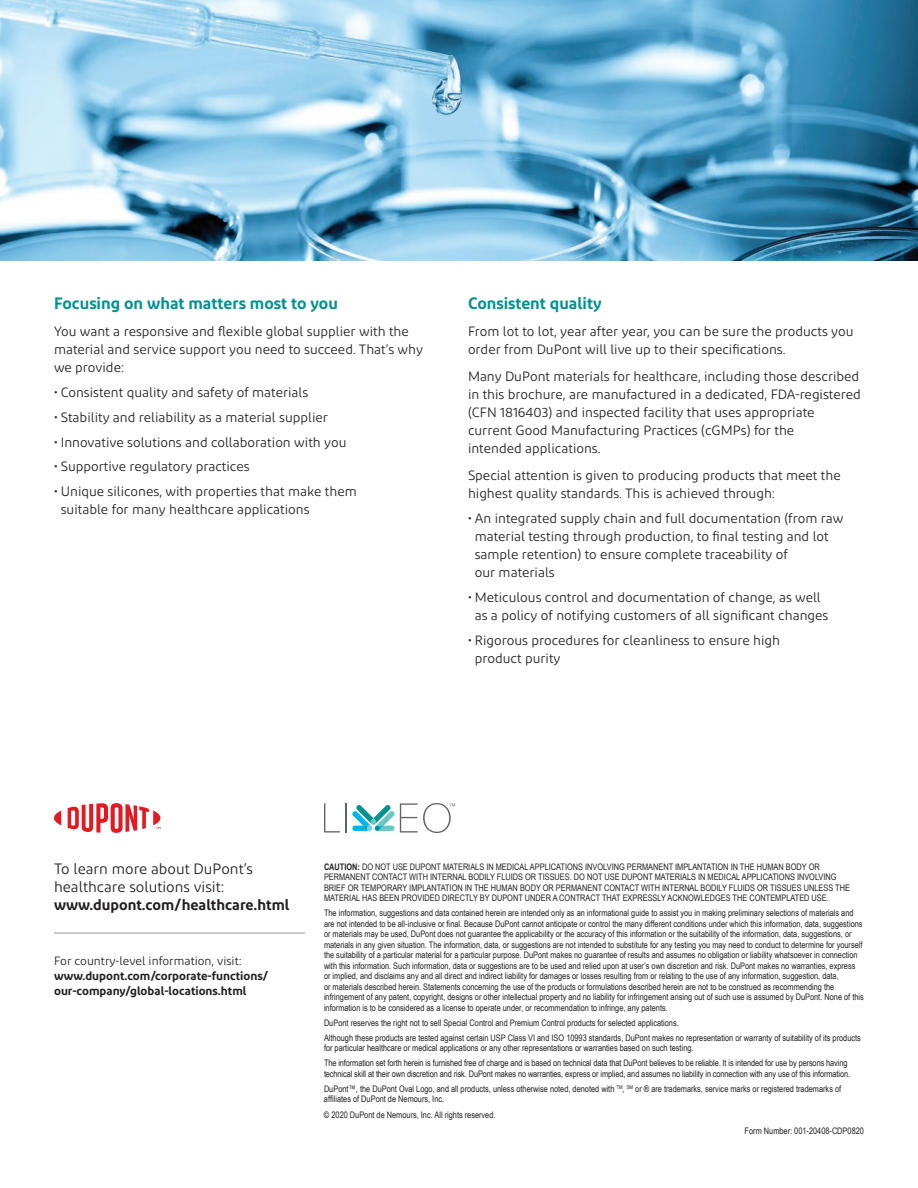
<style>
.page{position:relative;width:918px;height:1188px;background:#fff}
.page>*{position:absolute;margin:0;border:0;box-sizing:border-box;transform-origin:0 0}
.t1{font:600 16.5px "Diodrum";color:#00938f}
.t2{font:15px/18px "Diodrum";color:#231f20}
.t3{font:600 15px "Diodrum";color:#231f20}
.t4{font:13.5px/18px "Diodrum";color:#231f20}
.t5{font:600 12px/15px "Diodrum";color:#231f20}
.t6{font:12px "Diodrum";color:#231f20}
.t7{font:9px/10.5px "Arial Narrow";color:#231f20}
.s1{font-weight:700}
</style>
<div class="page">
<img style="left:0;top:0;width:918px;height:260px">
<hr style="left:54px;top:933px;width:251px;height:1px;background:#939598">
<svg style="left:54px;top:811px;width:7px;height:14px"></svg>
<svg style="left:68px;top:803px;width:92px;height:30px"></svg>
<svg style="left:324px;top:803px;width:16px;height:29px"></svg>
<svg style="left:346px;top:803px;width:109px;height:30px"></svg>
<h1 class="t1" style="left:54px;top:293px;width:285px">Focusing on what matters most to you</h1>
<h3 class="t4" style="left:54px;top:322px;width:371px">You want a responsive and flexible global supplier with the material and service support you need to succeed. That’s why we provide:</h3>
<h3 class="t4" style="left:54px;top:383px;width:256px">• Consistent quality and safety of materials</h3>
<h3 class="t4" style="left:54px;top:408px;width:275px">• Stability and reliability as a material supplier</h3>
<h3 class="t4" style="left:54px;top:433px;width:294px">• Innovative solutions and collaboration with you</h3>
<h3 class="t4" style="left:54px;top:457px;width:197px">• Supportive regulatory practices</h3>
<h3 class="t4" style="left:61px;top:482px;width:297px;text-indent:-7px">• Unique silicones, with properties that make them suitable for many healthcare applications</h3>
<h1 class="t1" style="left:468px;top:293px;width:135px">Consistent quality</h1>
<h3 class="t4" style="left:468px;top:322px;width:387px">From lot to lot, year after year, you can be sure the products you order from DuPont will live up to their specifications.</h3>
<p class="t4" style="left:468px;top:367px;width:394px">Many DuPont materials for healthcare, including those described in this brochure, are manufactured in a dedicated, FDA-registered (CFN 1816403) and inspected facility that uses appropriate current Good Manufacturing Practices (cGMPs) for the<br>intended applications.</p>
<h3 class="t4" style="left:468px;top:466px;width:374px">Special attention is given to producing products that meet the highest quality standards. This is achieved through:</h3>
<h3 class="t4" style="left:475px;top:509px;width:370px;text-indent:-7px">• An integrated supply chain and full documentation (from raw material testing through production, to final testing and lot sample retention) to ensure complete traceability of<br>our materials</h3>
<h3 class="t4" style="left:468px;top:588px;width:362px;text-align:center">• Meticulous control and documentation of change, as well as a policy of notifying customers of all significant changes</h3>
<h3 class="t4" style="left:475px;top:631px;width:307px;text-indent:-7px">• Rigorous procedures for cleanliness to ensure high product purity</h3>
<h2 class="t2" style="left:54px;top:860px;width:201px">To learn more about DuPont’s healthcare solutions visit:</h2>
<h2 class="t3" style="left:54px;top:895px;width:237px">www.dupont.com/healthcare.html</h2>
<h3 class="t6" style="left:54px;top:953px;width:189px">For country-level information, visit:</h3>
<h3 class="t5" style="left:54px;top:968px;width:216px">www.dupont.com/corporate-functions/ our-company/global-locations.html</h3>
<p class="t7" style="left:324px;top:861px;width:528px"><span class="s1">CAUTION:</span> DO NOT USE DUPONT MATERIALS IN MEDICAL APPLICATIONS INVOLVING PERMANENT IMPLANTATION IN THE HUMAN BODY OR PERMANENT CONTACT WITH INTERNAL BODILY FLUIDS OR TISSUES. DO NOT USE DUPONT MATERIALS IN MEDICAL APPLICATIONS INVOLVING BRIEF OR TEMPORARY IMPLANTATION IN THE HUMAN BODY OR PERMANENT CONTACT WITH INTERNAL BODILY FLUIDS OR TISSUES UNLESS THE MATERIAL HAS BEEN PROVIDED DIRECTLY BY DUPONT UNDER A CONTRACT THAT EXPRESSLY ACKNOWLEDGES THE CONTEMPLATED USE.</p>
<p class="t7" style="left:324px;top:907px;width:541px">The information, suggestions and data contained herein are intended only as an informational guide to assist you in making preliminary selections of materials and are not intended to be all-inclusive or final. Because DuPont cannot anticipate or control the many different conditions under which this information, data, suggestions or materials may be used, DuPont does not guarantee the applicability or the accuracy of this information or the suitability of the information, data, suggestions, or materials in any given situation. The information, data, or suggestions are not intended to substitute for any testing you may need to conduct to determine for yourself the suitability of a particular material for a particular purpose. DuPont makes no guarantee of results and assumes no obligation or liability whatsoever in connection with this information. Such information, data or suggestions are to be used and relied upon at user’s own discretion and risk. DuPont makes no warranties, express or implied, and disclaims any and all direct and indirect liability for damages or losses resulting from or relating to the use of any information, suggestion, data,<br>or materials described herein. Statements concerning the use of the products or formulations described herein are not to be construed as recommending the infringement of any patent, copyright, designs or other intellectual property and no liability for infringement arising out of such use is assumed by DuPont. None of this information is to be considered as a license to operate under, or recommendation to infringe, any patents.</p>
<p class="t7" style="left:324px;top:1015px;width:538px;line-height:15.1px">DuPont reserves the right not to sell Special Control and Premium Control products for selected applications.<br>Although these products are tested against certain USP Class VI and ISO 10993 standards, DuPont makes no representation or warranty of suitability of its products</p>
<p class="t7" style="left:324px;top:1040px;width:525px;line-height:15.1px">for particular healthcare or medical applications or any other representations or warranties based on such testing.<br>The information set forth herein is furnished free of charge and is based on technical data that DuPont believes to be reliable. It is intended for use by persons having</p>
<p class="t7" style="left:324px;top:1066px;width:528px;line-height:15.1px">technical skill at their own discretion and risk. DuPont makes no warranties, express or implied, and assumes no liability in connection with any use of this information.<br>DuPont™, the DuPont Oval Logo, and all products, unless otherwise noted, denoted with <sup>TM</sup>, <sup>SM</sup> or ® are trademarks, service marks or registered trademarks of</p>
<p class="t7" style="left:324px;top:1091px;width:173px;line-height:15.1px">affiliates of DuPont de Nemours, Inc.<br>© 2020 DuPont de Nemours, Inc. All rights reserved.</p>
<p class="t7" style="left:745px;top:1125px;width:121px">Form Number: 001-20408-CDP0820</p>
</div>
